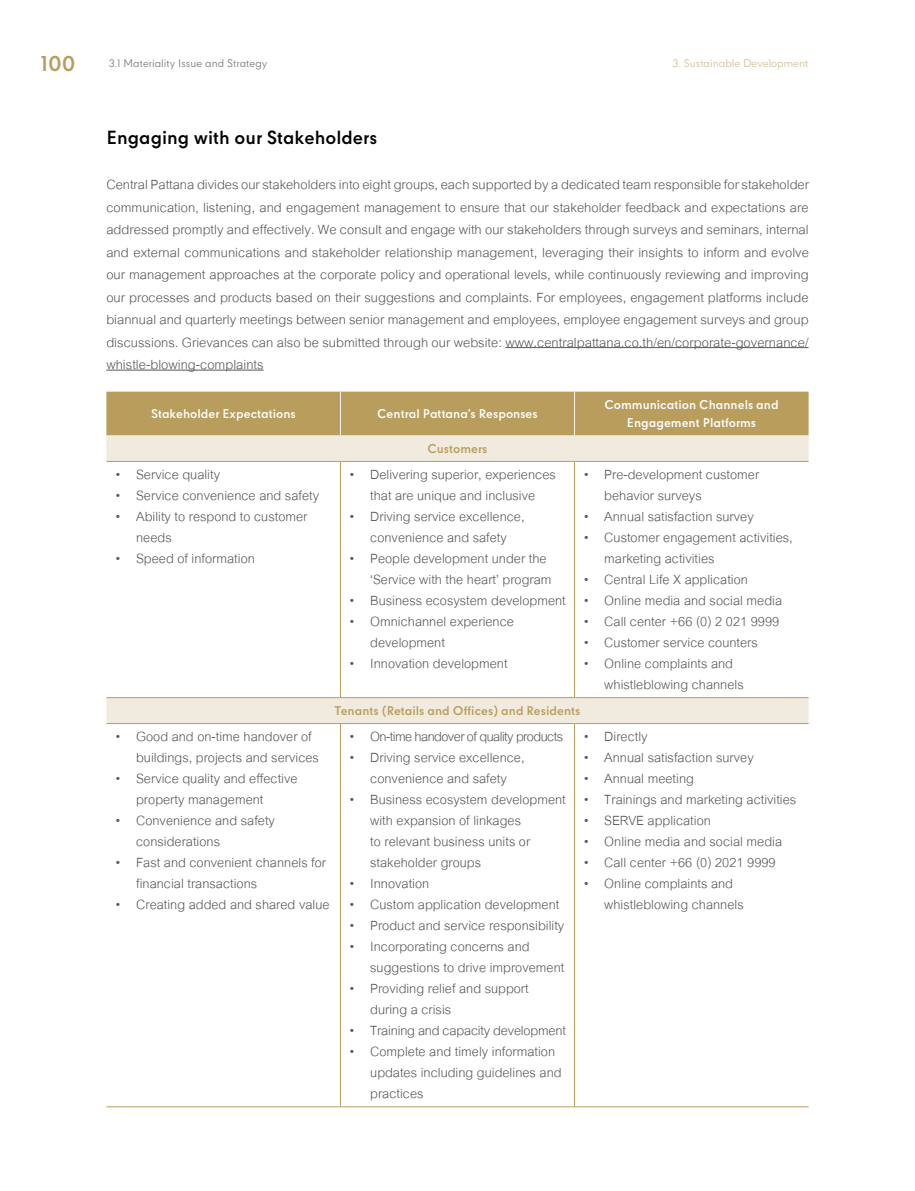
<style>
.page{position:relative;width:915px;height:1191px;background:#fff}
.page>*{position:absolute;margin:0;border:0;box-sizing:border-box;transform-origin:0 0}
.t1{font:700 21px "CPN";color:#b99d5d}
.t2{font:19.5px/21px "UPC Cordia";color:#575756}
.t3{font:19.5px "UPC Cordia";letter-spacing:-.03em;color:#575756}
.t4{font:700 18px "CPN";color:#000}
.t5{font:700 12px/18px "CPN";color:#fff;text-align:center}
.t6{font:700 12px "CPN";color:#b99d5d}
.t7{font:10.5px "CPN";color:#7c7b7b}
.t8{font:10.5px "CPN";color:#d2bf95}
</style>
<div class="page">
<hr style="left:505px;top:347px;width:303px;height:1px;background:#575756">
<hr style="left:106px;top:370px;width:157px;height:1px;background:#575756">
<div style="left:106px;top:392px;width:702px;height:43px;background:#b99d5d"></div>
<svg style="left:106px;top:435px;width:702px;height:288px"></svg>
<hr style="left:340px;top:391px;width:1px;height:44px;background:#f8f5ef">
<hr style="left:574px;top:391px;width:1px;height:44px;background:#f8f5ef">
<hr style="left:106px;top:461px;width:234px;height:1px;background:#b99d5d">
<hr style="left:340px;top:461px;width:234px;height:1px;background:#b99d5d">
<hr style="left:574px;top:461px;width:234px;height:1px;background:#b99d5d">
<hr style="left:106px;top:697px;width:234px;height:1px;background:#b99d5d">
<hr style="left:340px;top:697px;width:234px;height:1px;background:#b99d5d">
<hr style="left:574px;top:697px;width:234px;height:1px;background:#b99d5d">
<hr style="left:106px;top:723px;width:234px;height:1px;background:#b99d5d">
<hr style="left:340px;top:723px;width:234px;height:1px;background:#b99d5d">
<hr style="left:574px;top:723px;width:234px;height:1px;background:#b99d5d">
<hr style="left:106px;top:1106px;width:234px;height:1px;background:#b99d5d">
<hr style="left:340px;top:1106px;width:234px;height:1px;background:#b99d5d">
<hr style="left:574px;top:1106px;width:234px;height:1px;background:#b99d5d">
<hr style="left:340px;top:462px;width:1px;height:235px;background:#b99d5d">
<hr style="left:574px;top:462px;width:1px;height:235px;background:#b99d5d">
<hr style="left:340px;top:724px;width:1px;height:382px;background:#b99d5d">
<hr style="left:574px;top:724px;width:1px;height:382px;background:#b99d5d">
<p class="t1" style="left:41px;top:51px;width:36px">100</p>
<p class="t7" style="left:109px;top:57px;width:160px">3.1 Materiality Issue and Strategy</p>
<p class="t8" style="left:672px;top:56px;width:137px">3. Sustainable Development</p>
<p class="t4" style="left:106px;top:127px;width:272px">Engaging with our Stakeholders</p>
<p class="t2" style="left:106px;top:173px;width:704px;line-height:22.5px;text-align:justify">Central Pattana divides our stakeholders into eight groups, each supported by a dedicated team responsible for stakeholder communication, listening, and engagement management to ensure that our stakeholder feedback and expectations are addressed promptly and effectively. We consult and engage with our stakeholders through surveys and seminars, internal and external communications and stakeholder relationship management, leveraging their insights to inform and evolve our management approaches at the corporate policy and operational levels, while continuously reviewing and improving our processes and products based on their suggestions and complaints. For employees, engagement platforms include biannual and quarterly meetings between senior management and employees, employee engagement surveys and group discussions. Grievances can also be submitted through our website: www.centralpattana.co.th/en/corporate-governance/ whistle-blowing-complaints</p>
<p class="t5" style="left:151px;top:405px;width:146px">Stakeholder Expectations</p>
<p class="t5" style="left:377px;top:405px;width:162px">Central Pattana’s Responses</p>
<p class="t5" style="left:604px;top:396px;width:176px">Communication Channels and<br>Engagement Platforms</p>
<p class="t6" style="left:427px;top:442px;width:61px">Customers</p>
<p class="t2" style="left:115px;top:463px;width:107px">• Service quality</p>
<p class="t2" style="left:115px;top:484px;width:205px">• Service convenience and safety</p>
<p class="t2" style="left:136px;top:505px;width:173px;text-indent:-21px">• Ability to respond to customer needs</p>
<p class="t2" style="left:115px;top:547px;width:141px">• Speed of information</p>
<p class="t2" style="left:349px;top:463px;width:208px;text-align:center">• Delivering superior, experiences that are unique and inclusive</p>
<p class="t2" style="left:349px;top:505px;width:177px;text-align:center">• Driving service excellence, convenience and safety</p>
<p class="t2" style="left:349px;top:547px;width:204px;text-align:right">• People development under the ‘Service with the heart’ program</p>
<p class="t2" style="left:349px;top:589px;width:218px">• Business ecosystem development</p>
<p class="t2" style="left:370px;top:610px;width:145px;text-indent:-21px">• Omnichannel experience development</p>
<p class="t2" style="left:349px;top:652px;width:160px">• Innovation development</p>
<p class="t2" style="left:604px;top:463px;width:156px;text-indent:-21px">• Pre-development customer behavior surveys</p>
<p class="t2" style="left:583px;top:505px;width:172px">• Annual satisfaction survey</p>
<p class="t2" style="left:604px;top:526px;width:190px;text-indent:-21px">• Customer engagement activities, marketing activities</p>
<p class="t2" style="left:583px;top:568px;width:166px">• Central Life X application</p>
<p class="t2" style="left:583px;top:589px;width:200px">• Online media and social media</p>
<p class="t2" style="left:583px;top:610px;width:198px">• Call center +66 (0) 2 021 9999</p>
<p class="t2" style="left:583px;top:631px;width:176px">• Customer service counters</p>
<p class="t2" style="left:604px;top:652px;width:141px;text-indent:-21px">• Online complaints and whistleblowing channels</p>
<p class="t6" style="left:334px;top:704px;width:247px">Tenants (Retails and Offices) and Residents</p>
<p class="t2" style="left:136px;top:725px;width:184px;text-indent:-21px">• Good and on-time handover of buildings, projects and services</p>
<p class="t2" style="left:136px;top:767px;width:163px;text-indent:-21px">• Service quality and effective property management</p>
<p class="t2" style="left:136px;top:809px;width:140px;text-indent:-21px">• Convenience and safety considerations</p>
<p class="t2" style="left:136px;top:851px;width:191px;text-indent:-21px">• Fast and convenient channels for financial transactions</p>
<p class="t2" style="left:115px;top:893px;width:216px">• Creating added and shared value</p>
<p class="t3" style="left:349px;top:723px;width:215px">• On-time handover of quality products</p>
<p class="t2" style="left:349px;top:746px;width:177px;text-align:center">• Driving service excellence, convenience and safety</p>
<p class="t2" style="left:370px;top:788px;width:197px;text-indent:-21px">• Business ecosystem development with expansion of linkages<br>to relevant business units or stakeholder groups</p>
<p class="t2" style="left:349px;top:872px;width:82px">• Innovation</p>
<p class="t2" style="left:349px;top:893px;width:212px">• Custom application development</p>
<p class="t2" style="left:349px;top:914px;width:217px">• Product and service responsibility</p>
<p class="t2" style="left:370px;top:935px;width:195px;text-indent:-21px">• Incorporating concerns and suggestions to drive improvement</p>
<p class="t2" style="left:370px;top:977px;width:160px;text-indent:-21px">• Providing relief and support during a crisis</p>
<p class="t2" style="left:349px;top:1019px;width:218px">• Training and capacity development</p>
<p class="t2" style="left:370px;top:1040px;width:193px;text-indent:-21px">• Complete and timely information updates including guidelines and practices</p>
<p class="t2" style="left:582px;top:725px;width:66px">• Directly</p>
<p class="t2" style="left:582px;top:746px;width:172px">• Annual satisfaction survey</p>
<p class="t2" style="left:582px;top:767px;width:112px">• Annual meeting</p>
<p class="t2" style="left:582px;top:788px;width:215px">• Trainings and marketing activities</p>
<p class="t2" style="left:582px;top:809px;width:129px">• SERVE application</p>
<p class="t2" style="left:582px;top:830px;width:200px">• Online media and social media</p>
<p class="t2" style="left:582px;top:851px;width:194px">• Call center +66 (0) 2021 9999</p>
<p class="t2" style="left:604px;top:872px;width:141px;text-indent:-21px">• Online complaints and whistleblowing channels</p>
</div>
